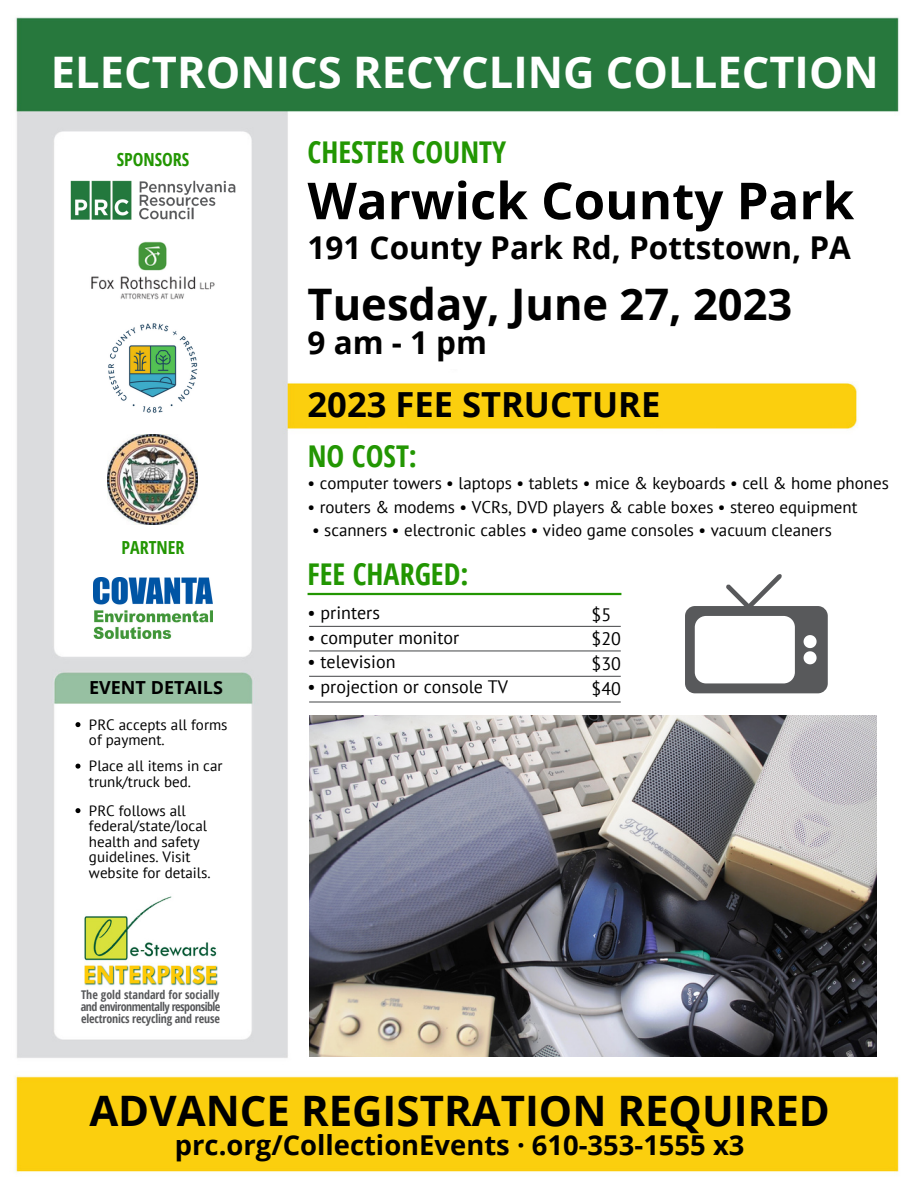
<style>
.page{position:relative;width:918px;height:1188px;background:#fff}
.page>*{position:absolute;margin:0;border:0;box-sizing:border-box;transform-origin:0 0}
.t1{font:700 51px "Open Sans";color:#000}
.t2{font:700 43.5px "Open Sans";color:#fff}
.t3{font:700 43.5px "Open Sans";color:#000}
.t4{font:700 42px "Open Sans";color:#000}
.t5{font:700 34.5px "Open Sans";color:#000}
.t6{font:700 31.5px "Open Sans";color:#000}
.t7{font:700 30px "Open Sans Condensed";color:#229602}
.t8{font:700 27.45px "Open Sans";color:#000}
.t9{font:18px/24.8px "PT Sans";color:#000}
.t10{font:700 18px "Open Sans Condensed";color:#229602}
.t11{font:700 18px "Open Sans";color:#000}
.t12{font:16.95px "PT Sans";color:#000}
.t13{font:15px/15.5px "PT Sans";color:#000}
.t14{font:700 12px/12px "Open Sans Condensed";letter-spacing:-.015em;color:#58595b;text-align:justify}
</style>
<div class="page">
<img style="left:15px;top:17px;width:884px;height:1155px">
<svg style="left:75px;top:722px;width:5px;height:5px"></svg>
<svg style="left:75px;top:764px;width:5px;height:5px"></svg>
<svg style="left:75px;top:808px;width:5px;height:5px"></svg>
<img style="left:80px;top:894px;width:141px;height:94px">
<img style="left:94px;top:578px;width:119px;height:61px">
<img style="left:69px;top:180px;width:168px;height:42px">
<div style="left:308px;top:732px;width:610px;height:334px;background:#fff"></div>
<img style="left:309px;top:716px;width:567px;height:340px">
<img style="left:88px;top:240px;width:130px;height:61px">
<hr style="left:309px;top:626px;width:312px;height:1px;background:#58595b">
<svg style="left:685px;top:574px;width:143px;height:119px"></svg>
<hr style="left:308px;top:593px;width:313px;height:2px;background:#229602">
<hr style="left:309px;top:650px;width:312px;height:2px;background:#58595b">
<hr style="left:309px;top:676px;width:312px;height:1px;background:#58595b">
<hr style="left:309px;top:701px;width:312px;height:2px;background:#58595b">
<img style="left:108px;top:434px;width:90px;height:90px">
<img style="left:104px;top:319px;width:97px;height:97px">
<h2 class="t2" style="left:51px;top:42px;width:829px">ELECTRONICS RECYCLING COLLECTION</h2>
<p class="t10" style="left:117px;top:147px;width:74px">SPONSORS</p>
<p class="t10" style="left:122px;top:535px;width:64px">PARTNER</p>
<p class="t11" style="left:89px;top:675px;width:135px">EVENT DETAILS</p>
<p class="t13" style="left:89px;top:716px;width:140px">PRC accepts all forms of payment.</p>
<p class="t13" style="left:89px;top:758px;width:135px">Place all items in car trunk/truck bed.</p>
<p class="t13" style="left:89px;top:802px;width:123px">PRC follows all federal/state/local health and safety guidelines. Visit website for details.</p>
<p class="t14" style="left:81px;top:988px;width:141px">The gold standard for socially and environmentally responsible electronics recycling and reuse</p>
<h3 class="t7" style="left:308px;top:131px;width:200px">CHESTER COUNTY</h3>
<h1 class="t1" style="left:308px;top:165px;width:548px">Warwick County Park</h1>
<h3 class="t6" style="left:308px;top:225px;width:545px">191 County Park Rd, Pottstown, PA</h3>
<h2 class="t3" style="left:308px;top:274px;width:486px">Tuesday, June 27, 2023</h2>
<h3 class="t6" style="left:308px;top:320px;width:181px">9 am - 1 pm</h3>
<h3 class="t5" style="left:308px;top:380px;width:354px">2023 FEE STRUCTURE</h3>
<h3 class="t7" style="left:308px;top:435px;width:111px">NO COST:</h3>
<p class="t12" style="left:308px;top:472px;width:583px">• computer towers • laptops • tablets • mice &amp; keyboards • cell &amp; home phones</p>
<p class="t12" style="left:308px;top:495px;width:551px">• routers &amp; modems • VCRs, DVD players &amp; cable boxes • stereo equipment</p>
<p class="t12" style="left:312px;top:519px;width:521px">• scanners • electronic cables • video game consoles • vacuum cleaners</p>
<h3 class="t7" style="left:308px;top:553px;width:162px">FEE CHARGED:</h3>
<p class="t9" style="left:308px;top:600px;width:74px">• printers</p>
<p class="t9" style="left:308px;top:625px;width:153px">• computer monitor</p>
<p class="t9" style="left:308px;top:649px;width:89px">• television</p>
<p class="t9" style="left:308px;top:674px;width:202px">• projection or console TV</p>
<p class="t9" style="left:592px;top:602px;width:31px">$5 $20 $30 $40</p>
<h3 class="t4" style="left:89px;top:1081px;width:742px">ADVANCE REGISTRATION REQUIRED</h3>
<h3 class="t8" style="left:175px;top:1126px;width:571px">prc.org/CollectionEvents · 610-353-1555 x3</h3>
</div>
